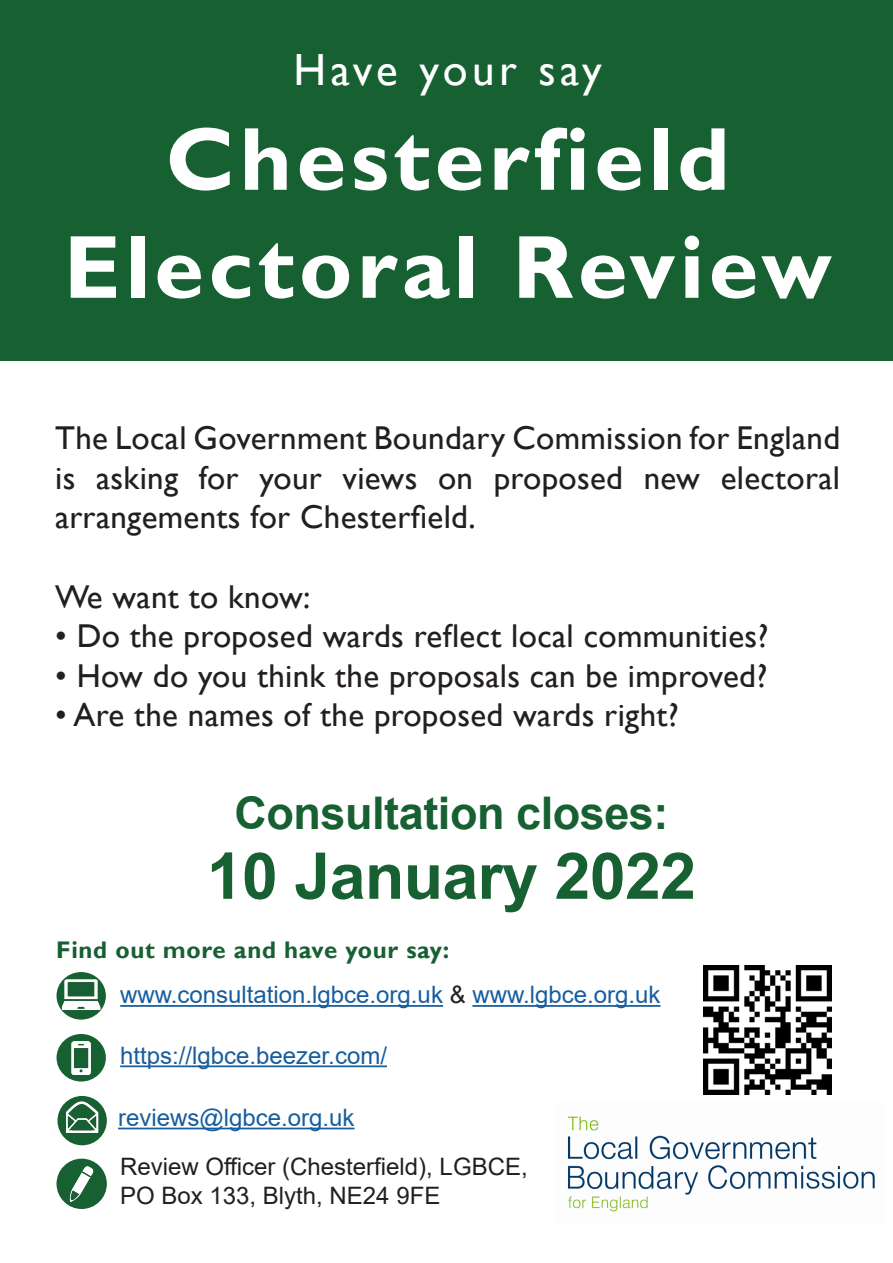
<style>
.page{position:relative;width:893px;height:1263px;background:#fff}
.page>*{position:absolute;margin:0;border:0;box-sizing:border-box;transform-origin:0 0}
.t1{font:700 90px/108px "Gill Sans";letter-spacing:.05em;color:#fff;text-align:center}
.t2{font:700 64.5px "Arial";letter-spacing:-.01em;color:#166031}
.t3{font:700 45px "Arial";letter-spacing:-.01em;color:#166031}
.t4{font:45px "Gill Sans";letter-spacing:.09em;color:#fff}
.Body_Text{font:33px/39.6px "Gill Sans";letter-spacing:.01em;color:#231f20;text-align:justify}
.Body_Text-2{font:24px "Arial";color:#175d9e}
.More_Info{font:24px/28.8px "Arial";color:#231f20}
.t5{font:700 24px "Gill Sans";letter-spacing:.03em;color:#166031}
.More_Info-2{font:24px "Arial";color:#175d9e}
.s1{color:#231f20}
</style>
<div class="page">
<div style="left:0;top:0;width:893px;height:361px;background:#166031"></div>
<div style="left:57px;top:1096px;width:50px;height:49px;background:#166031;border-radius:50%"></div>
<img style="left:66px;top:1101px;width:32px;height:32px">
<div style="left:57px;top:1159px;width:50px;height:50px;background:#166031;border-radius:50%"></div>
<img style="left:69px;top:1166px;width:25px;height:35px">
<hr style="left:118px;top:1127px;width:237px;height:2px;background:#175d9e">
<hr style="left:120px;top:1005px;width:323px;height:2px;background:#175d9e">
<hr style="left:472px;top:1005px;width:188px;height:2px;background:#175d9e">
<div style="left:57px;top:972px;width:49px;height:47px;background:#166031;border-radius:50%"></div>
<img style="left:62px;top:977px;width:39px;height:35px">
<div style="left:57px;top:1034px;width:49px;height:47px;background:#166031;border-radius:50%"></div>
<img style="left:71px;top:1041px;width:20px;height:33px">
<hr style="left:120px;top:1065px;width:267px;height:2px;background:#175d9e">
<img style="left:567px;top:1116px;width:308px;height:96px">
<img style="left:703px;top:965px;width:129px;height:129px">
<p class="t4" style="left:294px;top:44px;width:310px">Have your say</p>
<p class="t1" style="left:64px;top:108px;width:770px">Chesterfield<br>Electoral Review</p>
<p class="Body_Text" style="left:55px;top:419px;width:786px">The Local Government Boundary Commission for England is asking for your views on proposed new electoral arrangements for Chesterfield.</p>
<p class="Body_Text" style="left:55px;top:577px;width:257px">We want to know:</p>
<p class="Body_Text" style="left:55px;top:617px;width:715px">• Do the proposed wards reflect local communities?</p>
<p class="Body_Text" style="left:55px;top:656px;width:714px">• How do you think the proposals can be improved?</p>
<p class="Body_Text" style="left:55px;top:696px;width:625px">• Are the names of the proposed wards right?</p>
<p class="t3" style="left:234px;top:781px;width:436px">Consultation closes:</p>
<p class="t2" style="left:207px;top:831px;width:491px">10 January 2022</p>
<p class="t5" style="left:56px;top:936px;width:395px">Find out more and have your say:</p>
<p class="Body_Text-2" style="left:120px;top:978px;width:542px">www.consultation.lgbce.org.uk <span class="s1">&amp;</span> www.lgbce.org.uk</p>
<p class="Body_Text-2" style="left:120px;top:1039px;width:268px">https://lgbce.beezer.com/</p>
<p class="More_Info-2" style="left:118px;top:1101px;width:238px">reviews@lgbce.org.uk</p>
<p class="More_Info" style="left:120px;top:1152px;width:409px">Review Officer (Chesterfield), LGBCE,<br>PO Box 133, Blyth, NE24 9FE</p>
</div>
